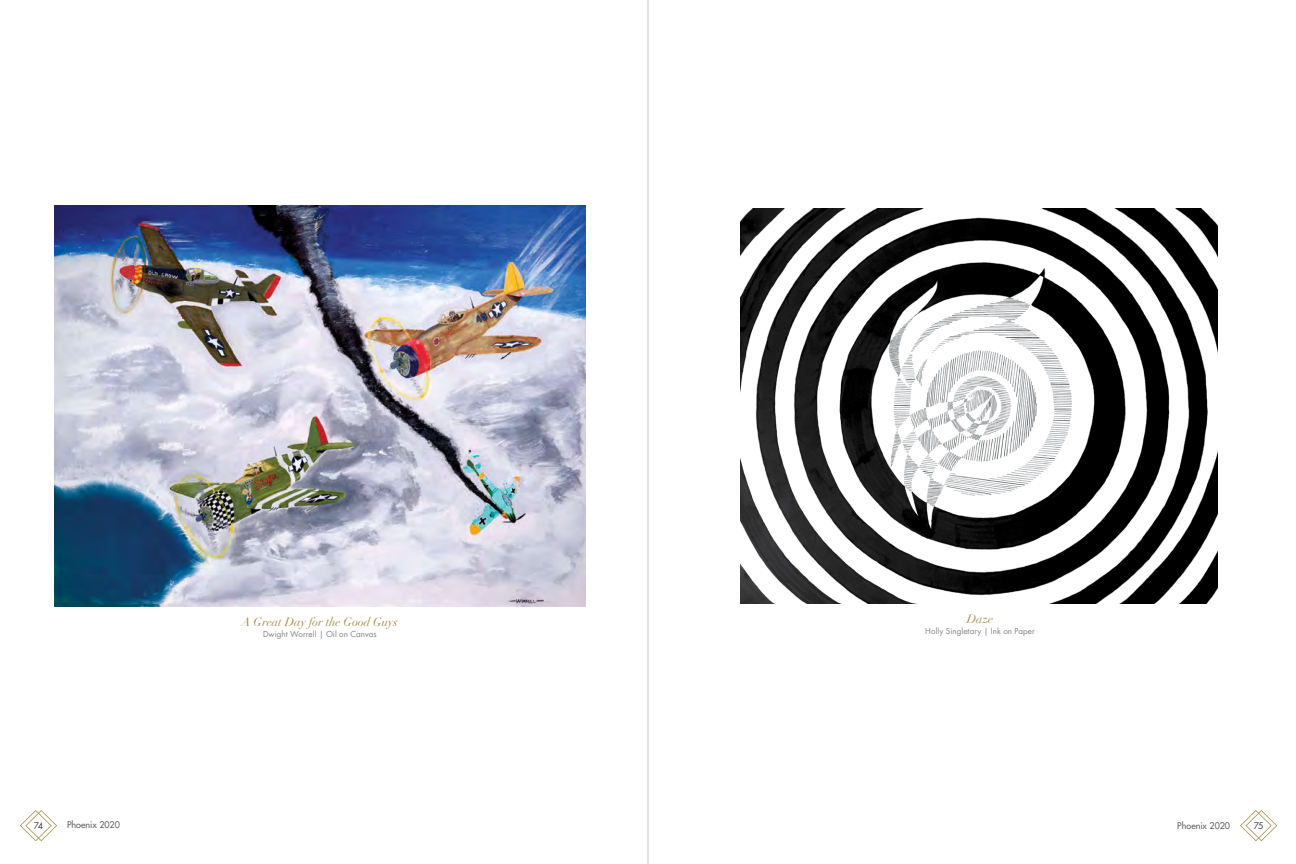
<style>
.page{position:relative;width:1296px;height:864px;background:#fff}
.page>*{position:absolute;margin:0;border:0;box-sizing:border-box;transform-origin:0 0}
.t1{font:italic 12px "Didot LT Std";letter-spacing:-.005em;color:#a28745}
.t2{font:500 9px "Futura LT Pro";letter-spacing:-.005em;color:#636466}
.t3{font:500 9px "Futura LT Pro";color:#4d4d4f}
.t4{font:8px "Futura LT Pro";letter-spacing:.005em;color:#808285}
</style>
<div class="page">
<svg style="left:1240px;top:810px;width:37px;height:31px"></svg>
<svg style="left:20px;top:810px;width:37px;height:31px"></svg>
<img style="left:54px;top:206px;width:532px;height:401px">
<img style="left:741px;top:209px;width:477px;height:395px">
<hr style="left:648px;top:0;width:1px;height:864px;background:#000">
<h1 class="t1" style="left:242px;top:615px;width:157px">A Great Day for the Good Guys</h1>
<p class="t4" style="left:263px;top:629px;width:115px">Dwight Worrell | Oil on Canvas</p>
<h1 class="t1" style="left:967px;top:612px;width:28px">Daze</h1>
<p class="t4" style="left:925px;top:626px;width:111px">Holly Singletary | Ink on Paper</p>
<p class="t3" style="left:34px;top:819px;width:11px">74</p>
<p class="t2" style="left:67px;top:818px;width:54px">Phoenix 2020</p>
<p class="t2" style="left:1177px;top:819px;width:54px">Phoenix 2020</p>
<p class="t3" style="left:1254px;top:819px;width:11px">75</p>
</div>
